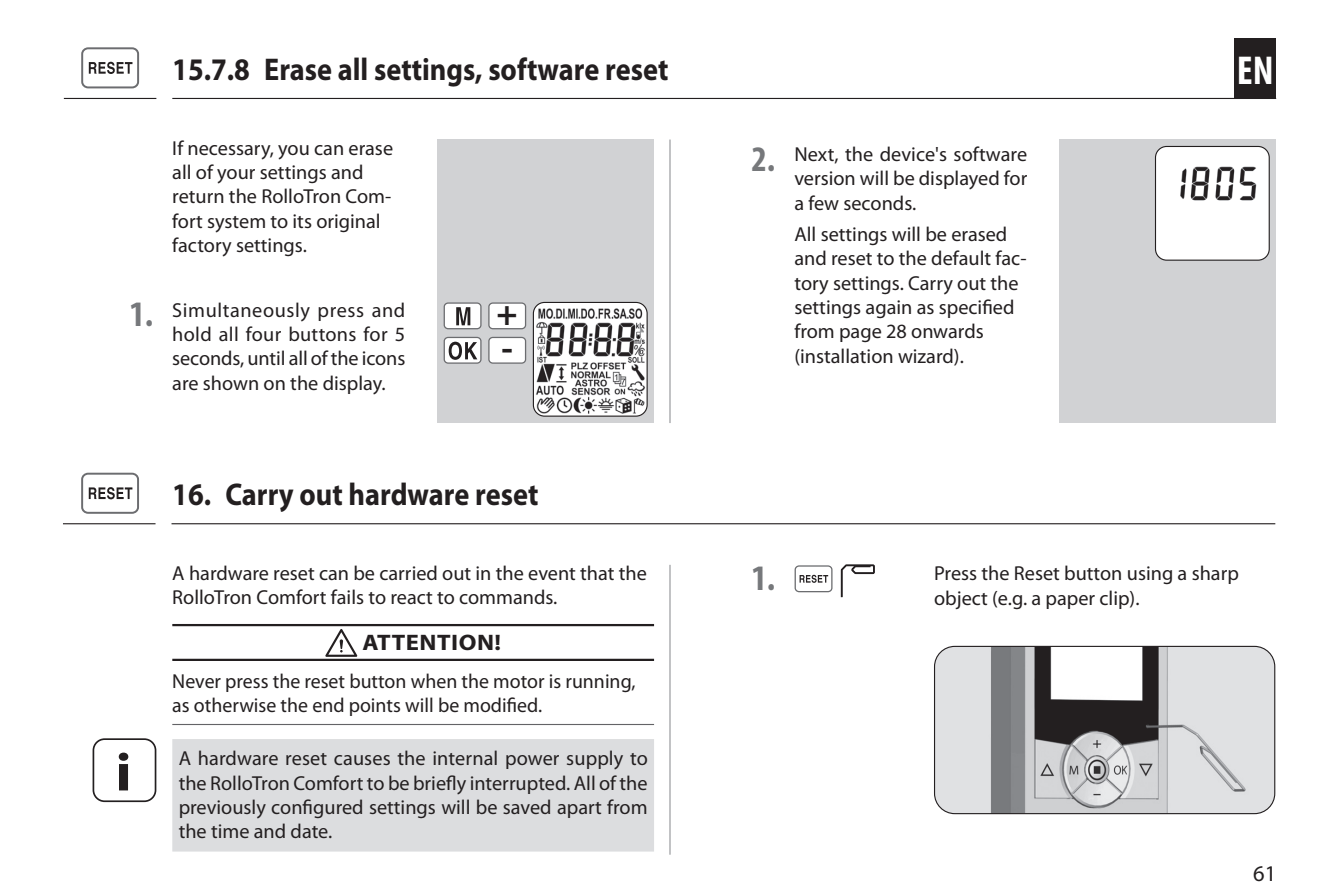
<style>
.page{position:relative;width:1340px;height:893px;background:#fff}
.page>*{position:absolute;margin:0;border:0;box-sizing:border-box;transform-origin:0 0}
.INFO-Icon{font:700 54px "Myriad Pro";color:#231f20;scale:1.1 1}
.t1{font:700 condensed 40.5px "Myriad Pro";color:#fff}
.t2{font:700 condensed 36px "Myriad Pro";color:#76787b}
.t3{font:700 35.32px "Myriad Pro";color:#231f20}
.t4{font:700 31.5px "Myriad Pro";color:#231f20;scale:.9 1}
.ACHTUNG_-_EN{font:700 22.5px "Myriad Pro";letter-spacing:.02em;color:#231f20;scale:1.1 1}
.t5{font:22.5px "Myriad Pro";color:#231f20}
.Nützliche_Infos_-_EN{font:20.25px/24.3px "Myriad Pro";color:#231f20;text-align:justify}
.Fließtext_-_EN{font:20.25px/24.3px "Myriad Pro";color:#231f20}
.Fließtext_nach_Handl{font:20.25px/24.3px "Myriad Pro";color:#231f20}
.Fließtext_nach_GEFAH{font:20.25px/24.3px "Myriad Pro";color:#231f20}
.s1{font-weight:700;font-stretch:condensed;font-size:36px;color:#76787b}
</style>
<div class="page">
<hr style="left:172px;top:98px;width:1104px;height:1px;background:#231f20">
<hr style="left:64px;top:98px;width:92px;height:1px;background:#231f20">
<hr style="left:669px;top:140px;width:1px;height:283px;background:#939598">
<div style="left:437px;top:140px;width:217px;height:283px;background:#d1d2d4"></div>
<div style="left:1059px;top:140px;width:217px;height:283px;background:#d1d2d4"></div>
<hr style="left:171px;top:523px;width:1104px;height:1px;background:#231f20">
<hr style="left:63px;top:523px;width:92px;height:1px;background:#231f20">
<hr style="left:669px;top:565px;width:1px;height:290px;background:#939598">
<div style="left:1234px;top:38px;width:42px;height:61px;background:#231f20"></div>
<img style="left:934px;top:646px;width:340px;height:168px">
<div style="left:934px;top:646px;width:341px;height:168px;border:1px solid #231f20;border-radius:20px"></div>
<img style="left:533px;top:302px;width:114px;height:114px">
<div style="left:533px;top:302px;width:114px;height:115px;border:1px solid #231f20;border-radius:11px"></div>
<div style="left:444px;top:303px;width:37px;height:26px;background:#fff;border-radius:4px"></div>
<div style="left:443px;top:302px;width:38px;height:27px;border:1px solid #6c6d70;border-radius:4px"></div>
<svg style="left:456px;top:307px;width:14px;height:18px"></svg>
<div style="left:489px;top:303px;width:36px;height:26px;background:#fff;border-radius:4px"></div>
<div style="left:488px;top:302px;width:38px;height:27px;border:1px solid #6c6d70;border-radius:4px"></div>
<div style="left:444px;top:337px;width:37px;height:26px;background:#fff;border-radius:4px"></div>
<div style="left:443px;top:337px;width:38px;height:27px;border:1px solid #6c6d70;border-radius:4px"></div>
<svg style="left:448px;top:342px;width:29px;height:18px"></svg>
<div style="left:489px;top:337px;width:36px;height:26px;background:#fff;border-radius:4px"></div>
<div style="left:488px;top:337px;width:38px;height:27px;border:1px solid #6c6d70;border-radius:4px"></div>
<div style="left:81px;top:47px;width:58px;height:41px;border:2px solid #6c6d70;border-radius:6px"></div>
<svg style="left:89px;top:62px;width:43px;height:12px"></svg>
<hr style="left:172px;top:624px;width:482px;height:2px;background:#231f20">
<hr style="left:172px;top:659px;width:482px;height:2px;background:#231f20">
<hr style="left:172px;top:724px;width:482px;height:1px;background:#636366">
<div style="left:172px;top:739px;width:482px;height:112px;background:#dcdddf"></div>
<svg style="left:325px;top:629px;width:32px;height:28px"></svg>
<div style="left:794px;top:565px;width:38px;height:27px;border:1px solid #6c6d70;border-radius:4px"></div>
<svg style="left:799px;top:575px;width:29px;height:8px"></svg>
<svg style="left:841px;top:565px;width:33px;height:32px"></svg>
<div style="left:81px;top:473px;width:58px;height:41px;border:2px solid #6c6d70;border-radius:6px"></div>
<svg style="left:89px;top:487px;width:43px;height:12px"></svg>
<img style="left:1156px;top:146px;width:113px;height:114px">
<div style="left:1154px;top:146px;width:115px;height:115px;border:1px solid #231f20;border-radius:11px"></div>
<div style="left:93px;top:738px;width:63px;height:64px;border:2px solid #231f20;border-radius:11px"></div>
<p class="t4" style="left:172px;top:52px;width:552px">15.7.8 Erase all settings, software reset</p>
<h2 class="t1" style="left:1236px;top:48px;width:38px">EN</h2>
<p class="Fließtext_-_EN" style="left:172px;top:136px;width:222px">If necessary, you can erase all of your settings and return the RolloTron Com&shy;fort system to its original factory settings.</p>
<p class="Nützliche_Infos_-_EN" style="left:172px;top:298px;width:234px;text-indent:-43px"><span class="s1">1.</span> Simultaneously press and hold all four buttons for 5 seconds, until all of the icons are shown on the display.</p>
<p class="t3" style="left:496px;top:290px;width:23px">+</p>
<p class="t3" style="left:501px;top:325px;width:13px">-</p>
<p class="INFO-Icon" style="left:115px;top:742px;width:16px">i</p>
<p class="t4" style="left:172px;top:477px;width:408px">16. Carry out hardware reset</p>
<p class="Fließtext_-_EN" style="left:172px;top:561px;width:476px">A hardware reset can be carried out in the event that the<br>RolloTron Comfort fails to react to commands.</p>
<p class="ACHTUNG_-_EN" style="left:362px;top:630px;width:127px">ATTENTION!</p>
<p class="Fließtext_nach_GEFAH" style="left:172px;top:670px;width:465px">Never press the reset button when the motor is running, as otherwise the end points will be modified.</p>
<p class="Nützliche_Infos_-_EN" style="left:179px;top:747px;width:471px">A hardware reset causes the internal power supply to the RolloTron Comfort to be briefly interrupted. All of the previously configured settings will be saved apart from the time and date.</p>
<p class="Nützliche_Infos_-_EN" style="left:794px;top:143px;width:234px;text-indent:-43px"><span class="s1">2.</span> Next, the device's software version will be displayed for a few seconds.</p>
<p class="Fließtext_nach_Handl" style="left:794px;top:222px;width:234px">All settings will be erased and reset to the default fac&shy;tory settings. Carry out the settings again as specified from page 28 onwards (installation wizard).</p>
<p class="t2" style="left:751px;top:558px;width:25px">1.</p>
<p class="Nützliche_Infos_-_EN" style="left:934px;top:561px;width:306px">Press the Reset button using a sharp object (e.g. a paper clip).</p>
<p class="t5" style="left:1253px;top:861px;width:25px">61</p>
</div>
